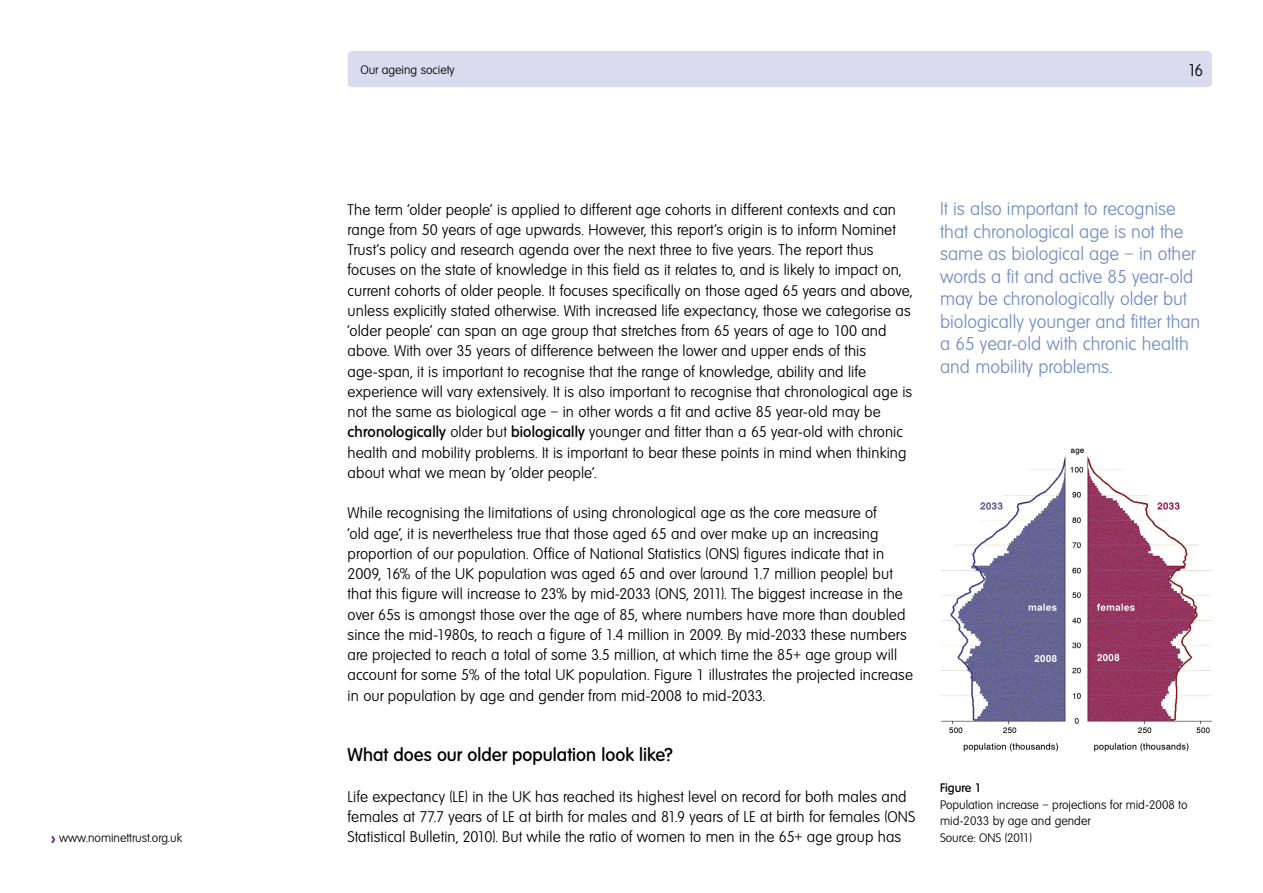
<style>
.page{position:relative;width:1263px;height:893px;background:#fff}
.page>*{position:absolute;margin:0;border:0;box-sizing:border-box;transform-origin:0 0}
.t1{font:300 18px/22.5px "Volkswagen TS";color:#7390c4}
.t2{font:500 18px "Volkswagen TS";color:#000}
.t3{font:300 16.5px "Volkswagen TS";color:#000}
.t4{font:300 15px/20.2px "Volkswagen TS";letter-spacing:.005em;color:#000}
.t5{font:300 12px/16.5px "Volkswagen TS";color:#000}
.t6{font:500 12px "Volkswagen TS";color:#000}
.s1{font-weight:600;font-size:16.5px;color:#6d1f80}
.s2{font-weight:500}
</style>
<div class="page">
<div style="left:348px;top:51px;width:864px;height:36px;background:#d8dcee;border-radius:4px"></div>
<img style="left:940px;top:448px;width:271px;height:304px">
<p class="t5" style="left:51px;top:830px;width:133px"><span class="s1">&gt;</span> www.nominettrust.org.uk</p>
<p class="t5" style="left:360px;top:61px;width:96px">Our ageing society</p>
<p class="t3" style="left:1188px;top:60px;width:17px">16</p>
<p class="t4" style="left:348px;top:199px;width:566px">The term ‘older people’ is applied to different age cohorts in different contexts and can range from 50 years of age upwards. However, this report’s origin is to inform Nominet Trust’s policy and research agenda over the next three to five years. The report thus focuses on the state of knowledge in this field as it relates to, and is likely to impact on, current cohorts of older people. It focuses specifically on those aged 65 years and above, unless explicitly stated otherwise. With increased life expectancy, those we categorise as ‘older people’ can span an age group that stretches from 65 years of age to 100 and above. With over 35 years of difference between the lower and upper ends of this age-span, it is important to recognise that the range of knowledge, ability and life experience will vary extensively. It is also important to recognise that chronological age is not the same as biological age – in other words a fit and active 85 year-old may be <span class="s2">chronologically</span> older but <span class="s2">biologically</span> younger and fitter than a 65 year-old with chronic health and mobility problems. It is important to bear these points in mind when thinking about what we mean by ‘older people’.</p>
<p class="t4" style="left:348px;top:503px;width:567px">While recognising the limitations of using chronological age as the core measure of<br>‘old age’, it is nevertheless true that those aged 65 and over make up an increasing proportion of our population. Office of National Statistics (ONS) figures indicate that in 2009, 16% of the UK population was aged 65 and over (around 1.7 million people) but that this figure will increase to 23% by mid-2033 (ONS, 2011). The biggest increase in the over 65s is amongst those over the age of 85, where numbers have more than doubled since the mid-1980s, to reach a figure of 1.4 million in 2009. By mid-2033 these numbers are projected to reach a total of some 3.5 million, at which time the 85+ age group will account for some 5% of the total UK population. Figure 1 illustrates the projected increase in our population by age and gender from mid-2008 to mid-2033.</p>
<p class="t2" style="left:348px;top:744px;width:327px">What does our older population look like?</p>
<p class="t4" style="left:348px;top:786px;width:569px">Life expectancy (LE) in the UK has reached its highest level on record for both males and females at 77.7 years of LE at birth for males and 81.9 years of LE at birth for females (ONS<br>Statistical Bulletin, 2010). But while the ratio of women to men in the 65+ age group has</p>
<p class="t1" style="left:940px;top:198px;width:262px">It is also important to recognise that chronological age is not the same as biological age – in other words a fit and active 85 year-old may be chronologically older but biologically younger and fitter than a 65 year-old with chronic health and mobility problems.</p>
<p class="t6" style="left:940px;top:781px;width:43px">Figure 1</p>
<p class="t5" style="left:940px;top:797px;width:249px">Population increase – projections for mid-2008 to mid-2033 by age and gender<br>Source: ONS (2011)</p>
</div>
